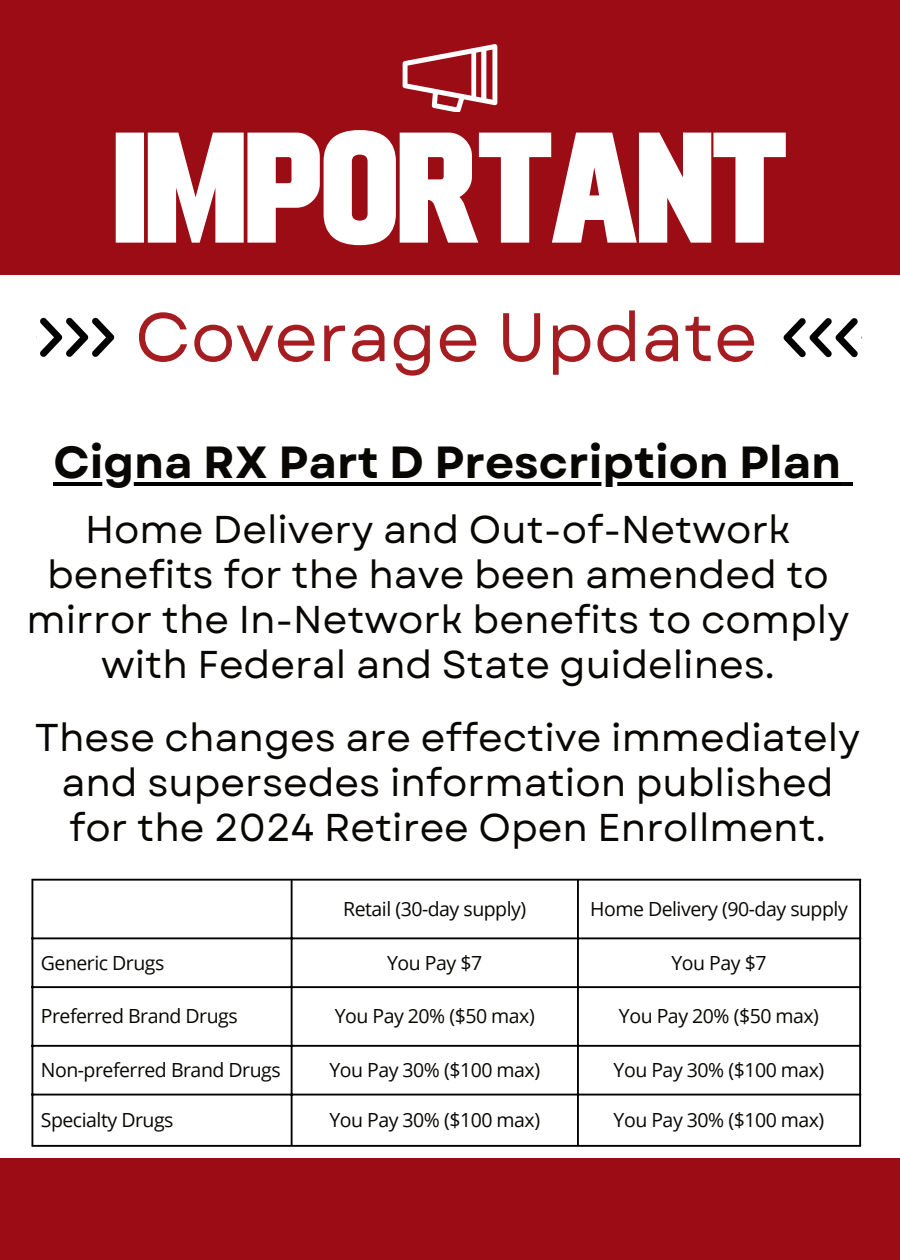
<style>
.page{position:relative;width:900px;height:1260px;background:#fff}
.page>*{position:absolute;margin:0;border:0;box-sizing:border-box;transform-origin:0 0}
.t1{font:157.25px "Adirek Sans 900";letter-spacing:-.015em;color:#fff}
.t2{font:68.5px "Garet";color:#a51d21}
.t3{font:700 45px "Garet";color:#080704}
.t4{font:38.75px/45px "Garet";color:#080704;text-align:center}
.t5{font:19.5px "Open Sans";letter-spacing:-.025em;color:#080704}
</style>
<div class="page">
<div style="left:0;top:0;width:900px;height:275px;background:#9c0c14"></div>
<div style="left:0;top:1159px;width:900px;height:101px;background:#9c0c14"></div>
<svg style="left:403px;top:44px;width:94px;height:68px"></svg>
<hr style="left:31px;top:881px;width:2px;height:264px;background:#000">
<hr style="left:291px;top:881px;width:2px;height:264px;background:#000">
<hr style="left:577px;top:881px;width:2px;height:264px;background:#000">
<hr style="left:859px;top:881px;width:2px;height:264px;background:#000">
<hr style="left:31px;top:879px;width:830px;height:2px;background:#000">
<hr style="left:31px;top:937px;width:830px;height:2px;background:#000">
<hr style="left:31px;top:986px;width:830px;height:2px;background:#000">
<hr style="left:31px;top:1045px;width:830px;height:2px;background:#000">
<hr style="left:31px;top:1094px;width:830px;height:2px;background:#000">
<hr style="left:31px;top:1145px;width:830px;height:2px;background:#000">
<svg style="left:783px;top:318px;width:79px;height:39px"></svg>
<svg style="left:36px;top:318px;width:79px;height:39px"></svg>
<hr style="left:53px;top:482px;width:788px;height:4px;background:#000">
<hr style="left:841px;top:482px;width:11px;height:4px;background:#080704">
<h1 class="t1" style="left:113px;top:96px;width:676px">IMPORTANT</h1>
<h2 class="t2" style="left:135px;top:295px;width:624px">Coverage Update</h2>
<h3 class="t3" style="left:53px;top:435px;width:789px">Cigna RX Part D Prescription Plan</h3>
<h3 class="t4" style="left:27px;top:508px;width:824px">Home Delivery and Out-of-Network benefits for the have been amended to mirror the In-Network benefits to comply with Federal and State guidelines.</h3>
<h3 class="t4" style="left:35px;top:716px;width:827px">These changes are effective immediately and supersedes information published for the 2024 Retiree Open Enrollment.</h3>
<p class="t5" style="left:343px;top:895px;width:185px">Retail (30-day supply)</p>
<p class="t5" style="left:590px;top:895px;width:259px">Home Delivery (90-day supply</p>
<p class="t5" style="left:41px;top:949px;width:125px">Generic Drugs</p>
<p class="t5" style="left:387px;top:949px;width:97px">You Pay $7</p>
<p class="t5" style="left:671px;top:949px;width:97px">You Pay $7</p>
<p class="t5" style="left:41px;top:1003px;width:198px">Preferred Brand Drugs</p>
<p class="t5" style="left:335px;top:1003px;width:202px">You Pay 20% ($50 max)</p>
<p class="t5" style="left:619px;top:1003px;width:202px">You Pay 20% ($50 max)</p>
<p class="t5" style="left:41px;top:1057px;width:241px">Non-preferred Brand Drugs</p>
<p class="t5" style="left:329px;top:1057px;width:212px">You Pay 30% ($100 max)</p>
<p class="t5" style="left:614px;top:1057px;width:212px">You Pay 30% ($100 max)</p>
<p class="t5" style="left:41px;top:1107px;width:134px">Specialty Drugs</p>
<p class="t5" style="left:329px;top:1107px;width:212px">You Pay 30% ($100 max)</p>
<p class="t5" style="left:614px;top:1107px;width:212px">You Pay 30% ($100 max)</p>
</div>
